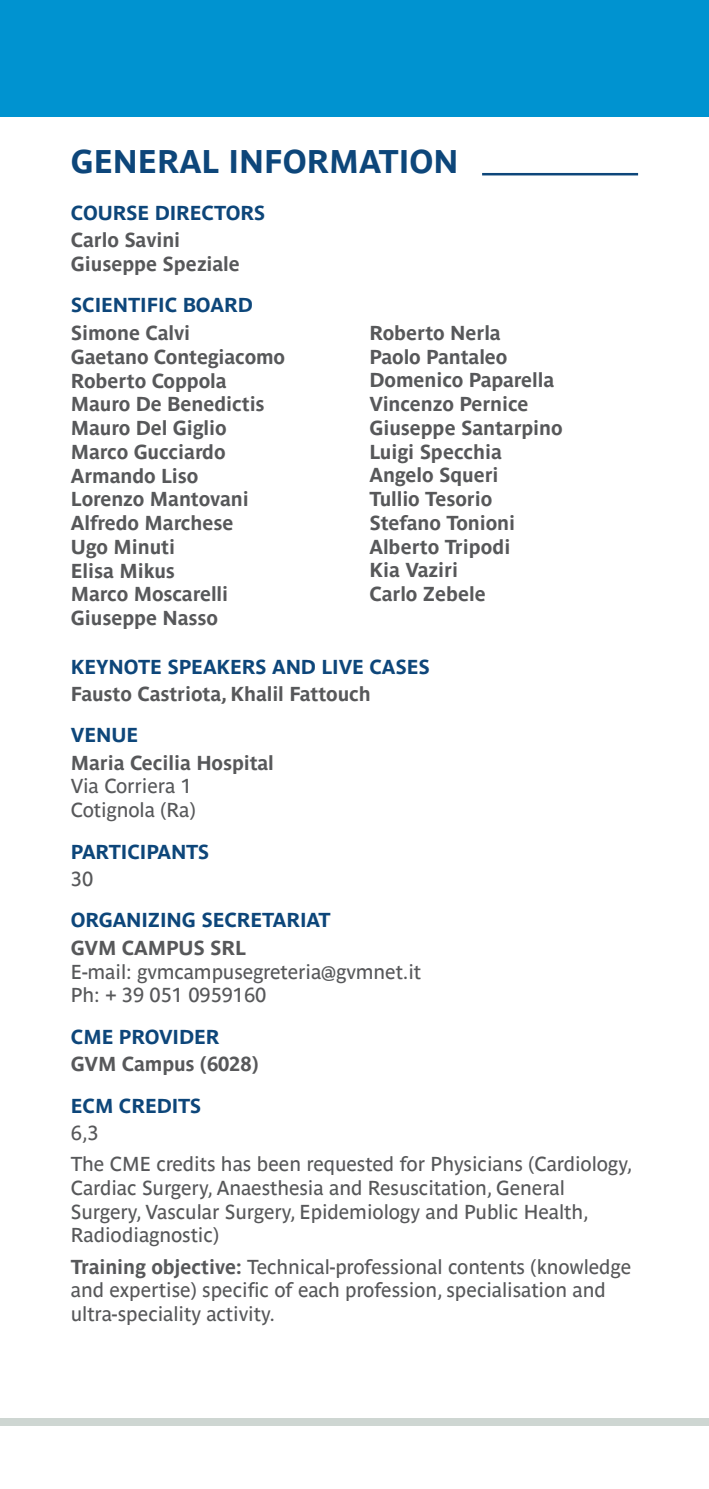
<style>
.page{position:relative;width:709px;height:1489px;background:#fff}
.page>*{position:absolute;margin:0;border:0;box-sizing:border-box;transform-origin:0 0}
.t1{font:700 32.5px "Parisine Std";color:#0d467a}
.t2{font:700 20px/23.8px "Parisine Std";letter-spacing:-.005em;color:#57585a}
.t3{font:20px/23.8px "Parisine Std";letter-spacing:-.005em;color:#57585a}
.t4{font:700 20px "Parisine Std";letter-spacing:-.005em;color:#0d467a}
.s1{font-weight:700}
</style>
<div class="page">
<div style="left:0;top:0;width:709px;height:117px;background:#0093d0"></div>
<div style="left:0;top:1417px;width:709px;height:7px;background:#ced6d2"></div>
<hr style="left:482px;top:173px;width:156px;height:2px;background:#0d467a">
<h1 class="t1" style="left:71px;top:143px;width:389px">GENERAL INFORMATION</h1>
<p class="t4" style="left:71px;top:201px;width:196px">COURSE DIRECTORS</p>
<p class="t2" style="left:71px;top:228px;width:171px">Carlo Savini<br>Giuseppe Speziale</p>
<p class="t4" style="left:71px;top:293px;width:183px">SCIENTIFIC BOARD</p>
<p class="t2" style="left:71px;top:321px;width:216px">Simone Calvi<br>Gaetano Contegiacomo<br>Roberto Coppola<br>Mauro De Benedictis<br>Mauro Del Giglio<br>Marco Gucciardo<br>Armando Liso<br>Lorenzo Mantovani<br>Alfredo Marchese<br>Ugo Minuti<br>Elisa Mikus<br>Marco Moscarelli<br>Giuseppe Nasso</p>
<p class="t2" style="left:369px;top:321px;width:195px">Roberto Nerla<br>Paolo Pantaleo<br>Domenico Paparella<br>Vincenzo Pernice<br>Giuseppe Santarpino<br>Luigi Specchia<br>Angelo Squeri<br>Tullio Tesorio<br>Stefano Tonioni<br>Alberto Tripodi<br>Kia Vaziri<br>Carlo Zebele</p>
<p class="t4" style="left:71px;top:655px;width:360px">KEYNOTE SPEAKERS AND LIVE CASES</p>
<p class="t2" style="left:71px;top:681px;width:301px">Fausto Castriota, Khalil Fattouch</p>
<p class="t4" style="left:71px;top:723px;width:69px">VENUE</p>
<p class="t2" style="left:71px;top:750px;width:204px">Maria Cecilia Hospital</p>
<p class="t3" style="left:71px;top:774px;width:126px">Via Corriera 1<br>Cotignola (Ra)</p>
<p class="t4" style="left:71px;top:840px;width:140px">PARTICIPANTS</p>
<p class="t3" style="left:71px;top:866px;width:24px">30</p>
<p class="t4" style="left:71px;top:908px;width:261px">ORGANIZING SECRETARIAT</p>
<p class="t2" style="left:71px;top:935px;width:177px">GVM CAMPUS SRL</p>
<p class="t3" style="left:71px;top:959px;width:352px">E-mail: gvmcampusegreteria@gvmnet.it<br>Ph: + 39 051 0959160</p>
<p class="t4" style="left:71px;top:1025px;width:150px">CME PROVIDER</p>
<p class="t2" style="left:71px;top:1051px;width:189px">GVM Campus (6028)</p>
<p class="t4" style="left:71px;top:1093px;width:132px">ECM CREDITS</p>
<p class="t3" style="left:71px;top:1116px;width:563px;line-height:31.2px">6,3<br>The CME credits has been requested for Physicians (Cardiology,</p>
<p class="t3" style="left:71px;top:1175px;width:519px">Cardiac Surgery, Anaesthesia and Resuscitation, General<br>Surgery, Vascular Surgery, Epidemiology and Public Health,<br>Radiodiagnostic)</p>
<p class="t3" style="left:71px;top:1254px;width:562px"><span class="s1">Training objective:</span> Technical-professional contents (knowledge and expertise) specific of each profession, specialisation and ultra-speciality activity.</p>
</div>
